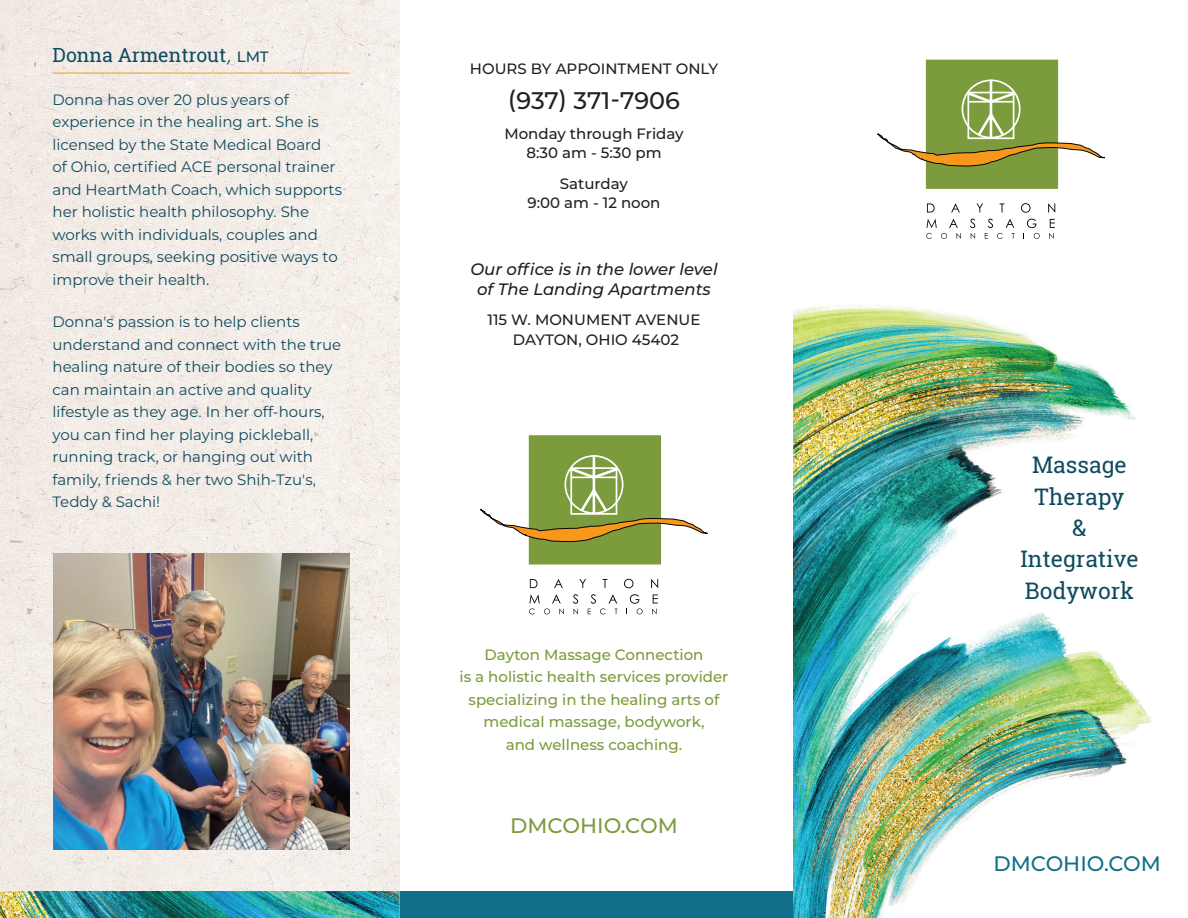
<style>
.page{position:relative;width:1188px;height:918px;background:#fff}
.page>*{position:absolute;margin:0;border:0;box-sizing:border-box;transform-origin:0 0}
.t1{font:500 24px "Montserrat";color:#231f20}
.t2{font:22.8px/31.3px "Roboto Slab";color:#0f4b5f;text-align:center}
.t3{font:500 21px "Montserrat";color:#7c9b3d}
.t4{font:500 21px "Montserrat";color:#126f8b}
.t5{font:19.5px "Roboto Slab";color:#0f4b5f}
.t6{font:italic 500 16.5px/19.8px "Montserrat";color:#231f20;text-align:center}
.t7{font:15px/22.5px "Montserrat";color:#0f4b5f}
.t8{font:500 15px/22.5px "Montserrat";color:#7c9b3d;text-align:center}
.t9{font:500 15px/19.5px "Montserrat";color:#231f20;text-align:center}
.s1{font-family:"Ink Free";font-size:21px}
.s2{font-family:"Montserrat";font-weight:500;font-size:15px}
</style>
<div class="page">
<div style="left:395px;top:891px;width:793px;height:27px;background:#126f8b"></div>
<img style="left:793px;top:304px;width:395px;height:614px">
<img style="left:0;top:0;width:399px;height:891px">
<hr style="left:52px;top:73px;width:298px;height:1px;background:#f7981d">
<svg style="left:530px;top:579px;width:7px;height:9px"></svg>
<svg style="left:554px;top:579px;width:9px;height:9px"></svg>
<svg style="left:579px;top:579px;width:7px;height:9px"></svg>
<svg style="left:602px;top:579px;width:5px;height:9px"></svg>
<svg style="left:624px;top:579px;width:9px;height:9px"></svg>
<svg style="left:651px;top:579px;width:7px;height:9px"></svg>
<svg style="left:653px;top:594px;width:5px;height:9px"></svg>
<svg style="left:529px;top:594px;width:35px;height:20px"></svg>
<svg style="left:573px;top:594px;width:5px;height:20px"></svg>
<svg style="left:588px;top:594px;width:30px;height:20px"></svg>
<svg style="left:629px;top:594px;width:14px;height:20px"></svg>
<svg style="left:652px;top:609px;width:5px;height:5px"></svg>
<div style="left:529px;top:435px;width:132px;height:129px;background:#7c9b3d"></div>
<svg style="left:480px;top:455px;width:228px;height:87px"></svg>
<hr style="left:571px;top:477px;width:46px;height:1px;background:#fff">
<svg style="left:927px;top:203px;width:8px;height:9px"></svg>
<svg style="left:951px;top:203px;width:9px;height:9px"></svg>
<svg style="left:977px;top:203px;width:6px;height:9px"></svg>
<svg style="left:1000px;top:203px;width:5px;height:9px"></svg>
<svg style="left:1021px;top:203px;width:10px;height:10px"></svg>
<svg style="left:1048px;top:203px;width:7px;height:9px"></svg>
<svg style="left:926px;top:219px;width:35px;height:20px"></svg>
<svg style="left:970px;top:219px;width:5px;height:20px"></svg>
<svg style="left:985px;top:219px;width:30px;height:20px"></svg>
<svg style="left:1026px;top:219px;width:14px;height:20px"></svg>
<svg style="left:1049px;top:219px;width:6px;height:20px"></svg>
<div style="left:926px;top:60px;width:132px;height:129px;background:#7c9b3d"></div>
<svg style="left:877px;top:79px;width:228px;height:88px"></svg>
<hr style="left:968px;top:101px;width:46px;height:2px;background:#fff">
<img style="left:53px;top:554px;width:297px;height:296px">
<img style="left:0;top:891px;width:399px;height:27px">
<h3 class="t5" style="left:52px;top:41px;width:218px">Donna Armentrout<span class="s1">,</span> <span class="s2">LMT</span></h3>
<p class="t7" style="left:53px;top:88px;width:291px">Donna has over 20 plus years of experience in the healing art. She is licensed by the State Medical Board<br>of Ohio, certified ACE personal trainer and HeartMath Coach, which supports her holistic health philosophy. She works with individuals, couples and small groups, seeking positive ways to improve their health.</p>
<p class="t7" style="left:53px;top:310px;width:290px">Donna's passion is to help clients understand and connect with the true healing nature of their bodies so they can maintain an active and quality lifestyle as they age. In her off-hours, you can find her playing pickleball, running track, or hanging out with family, friends &amp; her two Shih-Tzu's, Teddy &amp; Sachi!</p>
<p class="t9" style="left:470px;top:58px;width:250px">HOURS BY APPOINTMENT ONLY</p>
<h1 class="t1" style="left:508px;top:83px;width:174px">(937) 371-7906</h1>
<p class="t9" style="left:504px;top:123px;width:181px">Monday through Friday<br>8:30 am - 5:30 pm</p>
<p class="t9" style="left:527px;top:173px;width:135px">Saturday<br>9:00 am - 12 noon</p>
<p class="t6" style="left:470px;top:259px;width:249px">Our office is in the lower level of The Landing Apartments</p>
<p class="t9" style="left:488px;top:310px;width:214px">115 W. MONUMENT AVENUE<br>DAYTON, OHIO 45402</p>
<p class="t8" style="left:460px;top:643px;width:270px">Dayton Massage Connection<br>is a holistic health services provider specializing in the healing arts of medical massage, bodywork,<br>and wellness coaching.</p>
<h3 class="t3" style="left:510px;top:811px;width:169px">DMCOHIO.COM</h3>
<h2 class="t2" style="left:1020px;top:449px;width:120px">Massage<br>Therapy<br>&amp;<br>Integrative<br>Bodywork</h2>
<h3 class="t4" style="left:993px;top:849px;width:169px">DMCOHIO.COM</h3>
</div>
